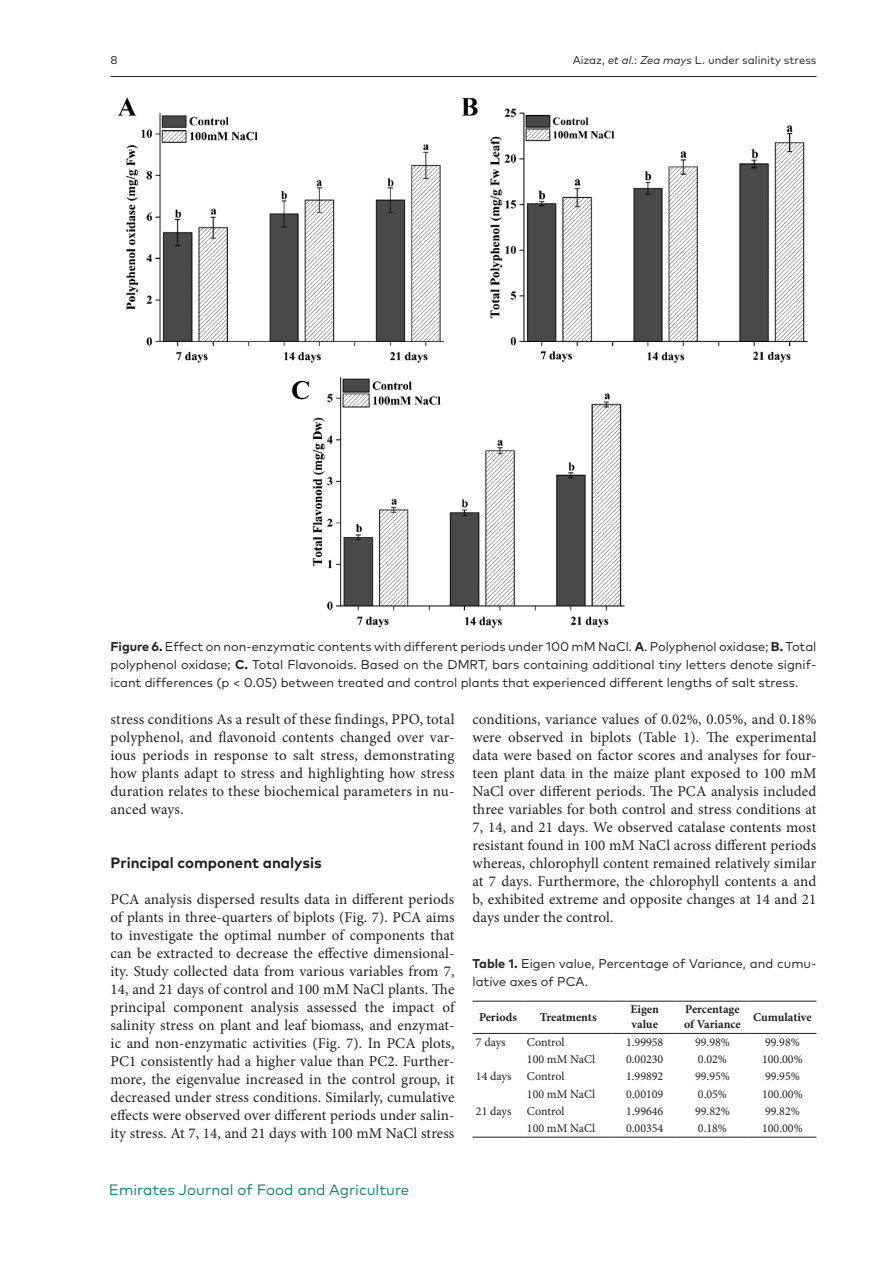
<style>
.page{position:relative;width:893px;height:1263px;background:#fff}
.page>*{position:absolute;margin:0;border:0;box-sizing:border-box;transform-origin:0 0}
.normal_0{font:15px/18px "Minion Pro";letter-spacing:.01em;color:#231f20;text-align:justify}
.t1{font:15px "FF Mark Pro";color:#0e8271}
.ZAG_2{font:700 15px "FF Mark Pro";color:#231f20}
.FIG{font:12.75px/18px "FF Mark Pro";color:#231f20;text-align:justify}
.TAB{font:12.75px/18px "FF Mark Pro";color:#231f20}
.t2{font:12px "Minion Pro";color:#231f20}
.t3{font:700 12px/15px "Minion Pro";color:#231f20}
.t4{font:11.25px "FF Mark Pro";color:#231f20}
.s1{font-style:italic}
.s2{font-weight:700}
</style>
<div class="page">
<hr style="left:111px;top:76px;width:705px;height:1px;background:#231f20">
<img style="left:118px;top:98px;width:690px;height:530px">
<hr style="left:472px;top:1033px;width:51px;height:1px;background:#231f20">
<hr style="left:523px;top:1033px;width:90px;height:1px;background:#231f20">
<hr style="left:613px;top:1033px;width:64px;height:1px;background:#231f20">
<hr style="left:677px;top:1033px;width:71px;height:1px;background:#231f20">
<hr style="left:748px;top:1033px;width:68px;height:1px;background:#231f20">
<hr style="left:472px;top:1001px;width:51px;height:1px;background:#231f20">
<hr style="left:523px;top:1001px;width:90px;height:1px;background:#231f20">
<hr style="left:613px;top:1001px;width:64px;height:1px;background:#231f20">
<hr style="left:677px;top:1001px;width:71px;height:1px;background:#231f20">
<hr style="left:748px;top:1001px;width:68px;height:1px;background:#231f20">
<hr style="left:472px;top:1137px;width:51px;height:1px;background:#231f20">
<hr style="left:523px;top:1137px;width:90px;height:1px;background:#231f20">
<hr style="left:613px;top:1137px;width:64px;height:1px;background:#231f20">
<hr style="left:677px;top:1137px;width:71px;height:1px;background:#231f20">
<hr style="left:748px;top:1137px;width:68px;height:1px;background:#231f20">
<p class="t4" style="left:111px;top:51px;width:9px">8</p>
<p class="t4" style="left:573px;top:51px;width:245px">Aizaz, <span class="s1">et al.</span>: <span class="s1">Zea mays</span> L. under salinity stress</p>
<p class="FIG" style="left:111px;top:636px;width:707px"><span class="s2">Figure 6.</span> Effect on non-enzymatic contents with different periods under 100 mM NaCl. <span class="s2">A</span>. Polyphenol oxidase; <span class="s2">B.</span> Total polyphenol oxidase; <span class="s2">C.</span> Total Flavonoids. Based on the DMRT, bars containing additional tiny letters denote signif&shy;icant differences (p &lt; 0.05) between treated and control plants that experienced different lengths of salt stress.</p>
<p class="normal_0" style="left:111px;top:710px;width:345px">stress conditions As a result of these findings, PPO, total polyphenol, and flavonoid contents changed over var&shy;ious periods in response to salt stress, demonstrating how plants adapt to stress and highlighting how stress duration relates to these biochemical parameters in nu&shy;anced ways.</p>
<p class="ZAG_2" style="left:111px;top:851px;width:213px">Principal component analysis</p>
<p class="normal_0" style="left:111px;top:890px;width:345px">PCA analysis dispersed results data in different periods of plants in three-quarters of biplots (Fig. 7). PCA aims to investigate the optimal number of components that can be extracted to decrease the effective dimensional&shy;ity. Study collected data from various variables from 7, 14, and 21 days of control and 100 mM NaCl plants. The principal component analysis assessed the impact of salinity stress on plant and leaf biomass, and enzymat&shy;ic and non-enzymatic activities (Fig. 7). In PCA plots, PC1 consistently had a higher value than PC2. Further&shy;more, the eigenvalue increased in the control group, it decreased under stress conditions. Similarly, cumulative effects were observed over different periods under salin&shy;ity stress. At 7, 14, and 21 days with 100 mM NaCl stress</p>
<p class="normal_0" style="left:472px;top:710px;width:345px">conditions, variance values of 0.02%, 0.05%, and 0.18% were observed in biplots (Table 1). The experimental data were based on factor scores and analyses for four&shy;teen plant data in the maize plant exposed to 100 mM NaCl over different periods. The PCA analysis included three variables for both control and stress conditions at 7, 14, and 21 days. We observed catalase contents most resistant found in 100 mM NaCl across different periods whereas, chlorophyll content remained relatively similar at 7 days. Furthermore, the chlorophyll contents a and b, exhibited extreme and opposite changes at 14 and 21 days under the control.</p>
<p class="TAB" style="left:472px;top:954px;width:345px"><span class="s2">Table 1.</span> Eigen value, Percentage of Variance, and cumu&shy;lative axes of PCA.</p>
<p class="t3" style="left:479px;top:1009px;width:39px">Periods</p>
<p class="t3" style="left:540px;top:1009px;width:58px">Treatments</p>
<p class="t3" style="left:630px;top:1002px;width:30px">Eigen value</p>
<p class="t3" style="left:684px;top:1002px;width:58px">Percentage of Variance</p>
<p class="t3" style="left:753px;top:1009px;width:60px">Cumulative</p>
<p class="t2" style="left:476px;top:1034px;width:31px">7 days</p>
<p class="t2" style="left:527px;top:1034px;width:39px">Control</p>
<p class="t2" style="left:626px;top:1034px;width:39px">1.99958</p>
<p class="t2" style="left:695px;top:1034px;width:36px">99.98%</p>
<p class="t2" style="left:765px;top:1034px;width:36px">99.98%</p>
<p class="t2" style="left:527px;top:1051px;width:70px">100 mM NaCl</p>
<p class="t2" style="left:626px;top:1051px;width:39px">0.00230</p>
<p class="t2" style="left:698px;top:1051px;width:31px">0.02%</p>
<p class="t2" style="left:762px;top:1051px;width:42px">100.00%</p>
<p class="t2" style="left:476px;top:1068px;width:37px">14 days</p>
<p class="t2" style="left:527px;top:1068px;width:39px">Control</p>
<p class="t2" style="left:626px;top:1068px;width:39px">1.99892</p>
<p class="t2" style="left:695px;top:1068px;width:36px">99.95%</p>
<p class="t2" style="left:765px;top:1068px;width:36px">99.95%</p>
<p class="t2" style="left:527px;top:1086px;width:70px">100 mM NaCl</p>
<p class="t2" style="left:626px;top:1086px;width:39px">0.00109</p>
<p class="t2" style="left:698px;top:1086px;width:31px">0.05%</p>
<p class="t2" style="left:762px;top:1086px;width:42px">100.00%</p>
<p class="t2" style="left:476px;top:1103px;width:37px">21 days</p>
<p class="t2" style="left:527px;top:1103px;width:39px">Control</p>
<p class="t2" style="left:626px;top:1103px;width:39px">1.99646</p>
<p class="t2" style="left:695px;top:1103px;width:36px">99.82%</p>
<p class="t2" style="left:765px;top:1103px;width:36px">99.82%</p>
<p class="t2" style="left:527px;top:1120px;width:70px">100 mM NaCl</p>
<p class="t2" style="left:626px;top:1120px;width:39px">0.00354</p>
<p class="t2" style="left:698px;top:1120px;width:31px">0.18%</p>
<p class="t2" style="left:762px;top:1120px;width:42px">100.00%</p>
<p class="t1" style="left:109px;top:1178px;width:302px">Emirates Journal of Food and Agriculture</p>
</div>
